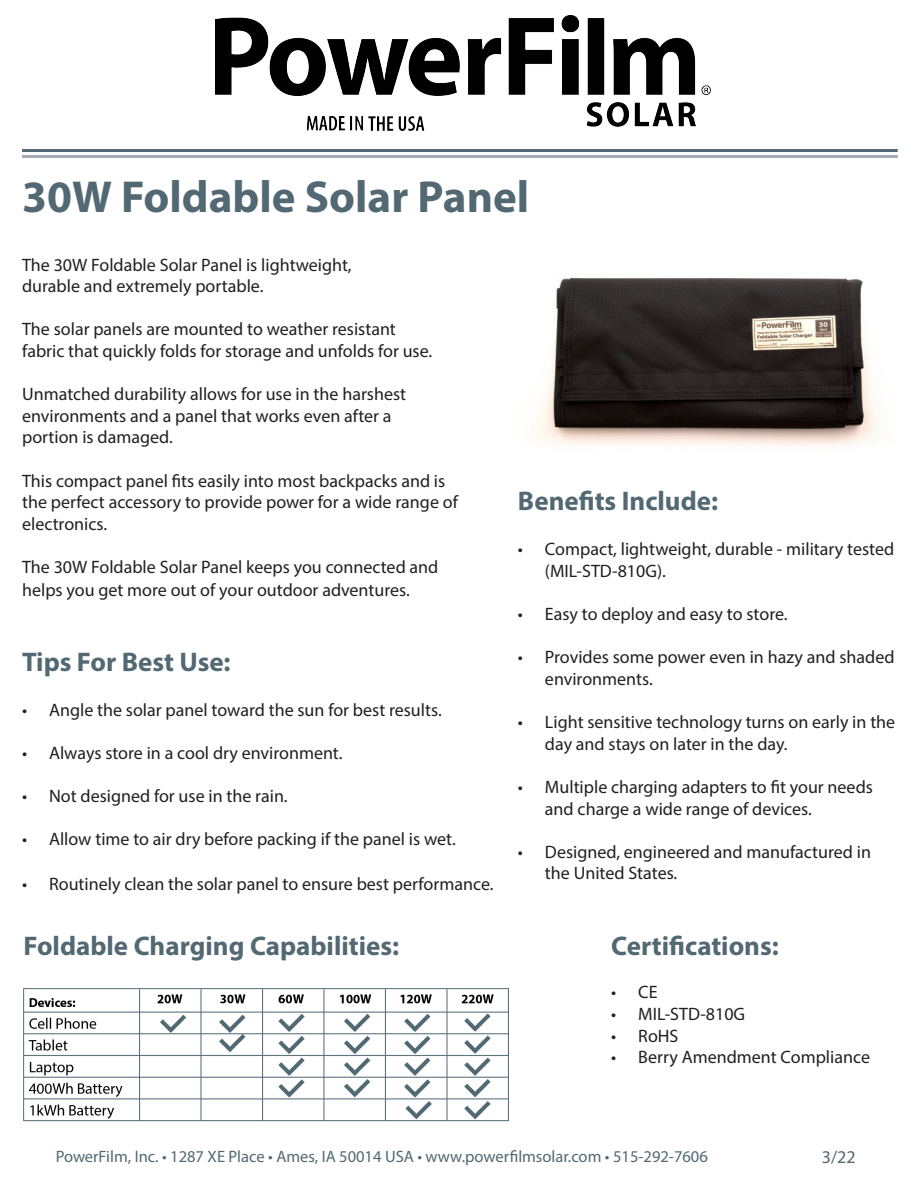
<style>
.page{position:relative;width:918px;height:1188px;background:#fff}
.page>*{position:absolute;margin:0;border:0;box-sizing:border-box;transform-origin:0 0}
.t1{font:700 45px "Myriad Pro";color:#526872}
.t2{font:700 27px "Myriad Pro";color:#526872}
.t3{font:18px/21.6px "Myriad Pro";color:#231f20}
.t4{font:18px "Myriad Pro";color:#526872}
.t5{font:16.5px "Myriad Pro";color:#526872}
</style>
<div class="page">
<img style="left:216px;top:15px;width:494px;height:115px">
<div style="left:22px;top:155px;width:876px;height:3px;border:2px solid #a5a9b4"></div>
<div style="left:22px;top:149px;width:876px;height:3px;border:2px solid #526872"></div>
<img style="left:531px;top:277px;width:352px;height:170px">
<img style="left:24px;top:988px;width:484px;height:134px">
<h1 class="t1" style="left:22px;top:167px;width:509px">30W Foldable Solar Panel</h1>
<p class="t3" style="left:22px;top:253px;width:331px">The 30W Foldable Solar Panel is lightweight, durable and extremely portable.</p>
<p class="t3" style="left:22px;top:318px;width:412px">The solar panels are mounted to weather resistant fabric that quickly folds for storage and unfolds for use.</p>
<p class="t3" style="left:22px;top:383px;width:386px">Unmatched durability allows for use in the harshest environments and a panel that works even after a portion is damaged.</p>
<p class="t3" style="left:22px;top:469px;width:437px">This compact panel fits easily into most backpacks and is the perfect accessory to provide power for a wide range of electronics.</p>
<p class="t3" style="left:22px;top:555px;width:418px;line-height:23.4px">The 30W Foldable Solar Panel keeps you connected and helps you get more out of your outdoor adventures.</p>
<h2 class="t2" style="left:22px;top:644px;width:210px">Tips For Best Use:</h2>
<p class="t3" style="left:22px;top:698px;width:421px">• Angle the solar panel toward the sun for best results.</p>
<p class="t3" style="left:22px;top:742px;width:322px">• Always store in a cool dry environment.</p>
<p class="t3" style="left:22px;top:785px;width:267px">• Not designed for use in the rain.</p>
<p class="t3" style="left:22px;top:828px;width:435px">• Allow time to air dry before packing if the panel is wet.</p>
<p class="t3" style="left:22px;top:873px;width:473px">• Routinely clean the solar panel to ensure best performance.</p>
<h2 class="t2" style="left:24px;top:928px;width:377px">Foldable Charging Capabilities:</h2>
<h2 class="t2" style="left:518px;top:484px;width:202px">Benefits Include:</h2>
<p class="t3" style="left:545px;top:538px;width:351px;text-indent:-27px">• Compact, lightweight, durable - military tested (MIL-STD-810G).</p>
<p class="t3" style="left:518px;top:603px;width:271px">• Easy to deploy and easy to store.</p>
<p class="t3" style="left:545px;top:646px;width:351px;text-indent:-27px">• Provides some power even in hazy and shaded environments.</p>
<p class="t3" style="left:545px;top:711px;width:352px;text-indent:-27px">• Light sensitive technology turns on early in the day and stays on later in the day.</p>
<p class="t3" style="left:545px;top:776px;width:329px;text-indent:-27px">• Multiple charging adapters to fit your needs and charge a wide range of devices.</p>
<p class="t3" style="left:545px;top:841px;width:328px;text-indent:-27px">• Designed, engineered and manufactured in the United States.</p>
<h2 class="t2" style="left:611px;top:928px;width:169px">Certifications:</h2>
<p class="t3" style="left:611px;top:981px;width:48px">• CE</p>
<p class="t3" style="left:611px;top:1003px;width:135px">• MIL-STD-810G</p>
<p class="t3" style="left:611px;top:1024px;width:69px">• RoHS</p>
<p class="t3" style="left:611px;top:1046px;width:260px">• Berry Amendment Compliance</p>
<p class="t5" style="left:56px;top:1146px;width:654px">PowerFilm, Inc. • 1287 XE Place • Ames, IA 50014 USA • www.powerfilmsolar.com • 515-292-7606</p>
<p class="t4" style="left:822px;top:1146px;width:35px">3/22</p>
</div>
